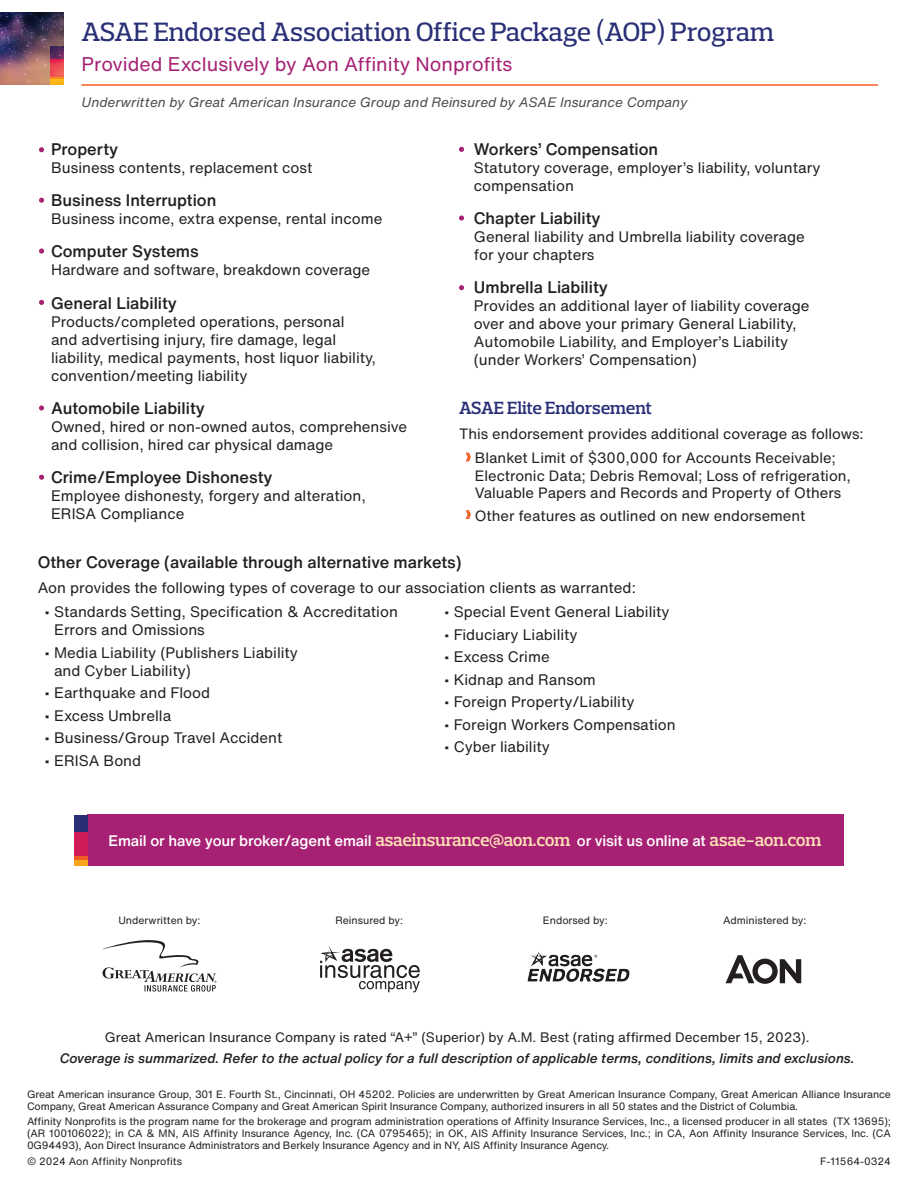
<style>
.page{position:relative;width:918px;height:1188px;background:#fff}
.page>*{position:absolute;margin:0;border:0;box-sizing:border-box;transform-origin:0 0}
.t1{font:500 27px "Prelo Slab";letter-spacing:-.01em;color:#292f77}
.t2{font:19.5px "Helvetica Now Text";color:#a62173}
.t3{font:600 18px "Prelo Slab";letter-spacing:-.01em;color:#292f77}
.t4{font:500 16.5px "Helvetica Now Text";color:#231f20}
.t5{font:15px/18px "Helvetica Now Text";color:#231f20}
.t6{font:500 15px "Helvetica Now Text";letter-spacing:-.01em;color:#fff}
.t7{font:14.7px/24.5px "Helvetica Now Text";color:#231f20}
.t8{font:italic 500 13.5px "Helvetica Now Text";color:#231f20}
.t9{font:13.5px "Helvetica Now Text";color:#231f20}
.t10{font:italic 13.5px "Helvetica Now Text";color:#4b4c4d}
.t11{font:10.5px/12px "Helvetica Now Text";letter-spacing:-.01em;color:#231f20}
.s1{font-family:"Prelo Slab";font-weight:600;font-size:18px;color:#fee0b6}
</style>
<div class="page">
<svg style="left:39px;top:147px;width:5px;height:5px"></svg>
<svg style="left:39px;top:198px;width:5px;height:5px"></svg>
<svg style="left:39px;top:249px;width:5px;height:5px"></svg>
<svg style="left:39px;top:300px;width:5px;height:5px"></svg>
<svg style="left:39px;top:405px;width:5px;height:6px"></svg>
<svg style="left:39px;top:475px;width:5px;height:5px"></svg>
<svg style="left:459px;top:147px;width:5px;height:5px"></svg>
<svg style="left:459px;top:215px;width:5px;height:6px"></svg>
<svg style="left:459px;top:285px;width:5px;height:5px"></svg>
<div style="left:87px;top:815px;width:757px;height:51px;background:#a62173"></div>
<svg style="left:103px;top:940px;width:113px;height:52px"></svg>
<svg style="left:320px;top:945px;width:100px;height:47px"></svg>
<svg style="left:726px;top:955px;width:75px;height:29px"></svg>
<img style="left:527px;top:952px;width:103px;height:30px">
<hr style="left:82px;top:84px;width:796px;height:2px;background:#f25d21">
<img style="left:0;top:13px;width:63px;height:71px">
<div style="left:74px;top:845px;width:13px;height:21px;background:#f9a51b"></div>
<div style="left:74px;top:837px;width:13px;height:23px;background:#f25d21"></div>
<div style="left:74px;top:829px;width:13px;height:27px;background:#d21b5b"></div>
<div style="left:74px;top:815px;width:13px;height:17px;background:#292f77"></div>
<div style="left:50px;top:68px;width:13px;height:16px;background:#fdb918"></div>
<div style="left:50px;top:62px;width:13px;height:17px;background:#fb8d1f"></div>
<svg style="left:50px;top:59px;width:13px;height:18px"></svg>
<svg style="left:50px;top:46px;width:13px;height:13px"></svg>
<svg style="left:466px;top:453px;width:5px;height:9px"></svg>
<svg style="left:466px;top:510px;width:5px;height:9px"></svg>
<h1 class="t1" style="left:82px;top:16px;width:694px">ASAE Endorsed Association Office Package (AOP) Program</h1>
<h2 class="t2" style="left:82px;top:51px;width:432px">Provided Exclusively by Aon Affinity Nonprofits</h2>
<p class="t10" style="left:82px;top:93px;width:608px">Underwritten by Great American Insurance Group and Reinsured by ASAE Insurance Company</p>
<p class="t4" style="left:51px;top:138px;width:69px">Property</p>
<p class="t5" style="left:51px;top:159px;width:263px">Business contents, replacement cost</p>
<p class="t4" style="left:51px;top:189px;width:167px">Business Interruption</p>
<p class="t5" style="left:51px;top:210px;width:333px">Business income, extra expense, rental income</p>
<p class="t4" style="left:51px;top:241px;width:149px">Computer Systems</p>
<p class="t5" style="left:51px;top:261px;width:321px">Hardware and software, breakdown coverage</p>
<p class="t4" style="left:51px;top:292px;width:127px">General Liability</p>
<p class="t5" style="left:51px;top:312px;width:327px">Products/completed operations, personal<br>and advertising injury, fire damage, legal liability, medical payments, host liquor liability, convention/meeting liability</p>
<p class="t4" style="left:51px;top:397px;width:155px">Automobile Liability</p>
<p class="t5" style="left:51px;top:417px;width:358px">Owned, hired or non-owned autos, comprehensive and collision, hired car physical damage</p>
<p class="t4" style="left:51px;top:466px;width:223px">Crime/Employee Dishonesty</p>
<p class="t5" style="left:51px;top:486px;width:316px">Employee dishonesty, forgery and alteration,<br>ERISA Compliance</p>
<p class="t4" style="left:474px;top:138px;width:186px">Workers’ Compensation</p>
<p class="t5" style="left:474px;top:159px;width:348px">Statutory coverage, employer’s liability, voluntary compensation</p>
<p class="t4" style="left:474px;top:207px;width:128px">Chapter Liability</p>
<p class="t5" style="left:474px;top:228px;width:332px">General liability and Umbrella liability coverage for your chapters</p>
<p class="t4" style="left:474px;top:277px;width:135px">Umbrella Liability</p>
<p class="t5" style="left:474px;top:297px;width:337px">Provides an additional layer of liability coverage over and above your primary General Liability, Automobile Liability, and Employer’s Liability (under Workers’ Compensation)</p>
<p class="t3" style="left:459px;top:397px;width:195px">ASAE Elite Endorsement</p>
<p class="t7" style="left:475px;top:421px;width:390px;text-indent:-16px">This endorsement provides additional coverage as follows:<br>Blanket Limit of $300,000 for Accounts Receivable;</p>
<p class="t7" style="left:475px;top:467px;width:378px;line-height:17.7px">Electronic Data; Debris Removal; Loss of refrigeration,<br>Valuable Papers and Records and Property of Others</p>
<p class="t7" style="left:475px;top:503px;width:332px">Other features as outlined on new endorsement</p>
<p class="t4" style="left:38px;top:551px;width:425px">Other Coverage (available through alternative markets)</p>
<p class="t5" style="left:38px;top:578px;width:600px">Aon provides the following types of coverage to our association clients as warranted:</p>
<p class="t5" style="left:54px;top:603px;width:345px;text-indent:-10px">• Standards Setting, Specification &amp; Accreditation<br>Errors and Omissions</p>
<p class="t5" style="left:54px;top:644px;width:245px;text-indent:-10px">• Media Liability (Publishers Liability and Cyber Liability)</p>
<p class="t5" style="left:45px;top:684px;width:167px">• Earthquake and Flood</p>
<p class="t5" style="left:45px;top:707px;width:128px">• Excess Umbrella</p>
<p class="t5" style="left:45px;top:729px;width:239px">• Business/Group Travel Accident</p>
<p class="t5" style="left:45px;top:752px;width:98px">• ERISA Bond</p>
<p class="t5" style="left:444px;top:603px;width:227px">• Special Event General Liability</p>
<p class="t5" style="left:444px;top:626px;width:135px">• Fiduciary Liability</p>
<p class="t5" style="left:444px;top:648px;width:107px">• Excess Crime</p>
<p class="t5" style="left:444px;top:671px;width:153px">• Kidnap and Ransom</p>
<p class="t5" style="left:444px;top:693px;width:192px">• Foreign Property/Liability</p>
<p class="t5" style="left:444px;top:716px;width:233px">• Foreign Workers Compensation</p>
<p class="t5" style="left:444px;top:738px;width:107px">• Cyber liability</p>
<p class="t6" style="left:109px;top:830px;width:714px">Email or have your broker/agent email <span class="s1">asaeinsurance@aon.com</span> or visit us online at <span class="s1">asae-aon.com</span></p>
<p class="t11" style="left:118px;top:914px;width:84px">Underwritten by:</p>
<p class="t11" style="left:335px;top:914px;width:69px">Reinsured by:</p>
<p class="t11" style="left:543px;top:914px;width:66px">Endorsed by:</p>
<p class="t11" style="left:723px;top:914px;width:85px">Administered by:</p>
<p class="t9" style="left:105px;top:1028px;width:706px">Great American Insurance Company is rated “A+” (Superior) by A.M. Best (rating affirmed December 15, 2023).</p>
<p class="t8" style="left:60px;top:1049px;width:797px">Coverage is summarized. Refer to the actual policy for a full description of applicable terms, conditions, limits and exclusions.</p>
<p class="t11" style="left:27px;top:1088px;width:866px">Great American insurance Group, 301 E. Fourth St., Cincinnati, OH 45202. Policies are underwritten by Great American Insurance Company, Great American Alliance Insurance<br>Company, Great American Assurance Company and Great American Spirit Insurance Company, authorized insurers in all 50 states and the District of Columbia.</p>
<p class="t11" style="left:27px;top:1116px;width:866px;text-align:justify">Affinity Nonprofits is the program name for the brokerage and program administration operations of Affinity Insurance Services, Inc., a licensed producer in all states (TX 13695); (AR 100106022); in CA &amp; MN, AIS Affinity Insurance Agency, Inc. (CA 0795465); in OK, AIS Affinity Insurance Services, Inc.; in CA, Aon Affinity Insurance Services, Inc. (CA 0G94493), Aon Direct Insurance Administrators and Berkely Insurance Agency and in NY, AIS Affinity Insurance Agency.</p>
<p class="t11" style="left:27px;top:1155px;width:157px">© 2024 Aon Affinity Nonprofits</p>
<p class="t11" style="left:820px;top:1155px;width:72px">F-11564-0324</p>
</div>
